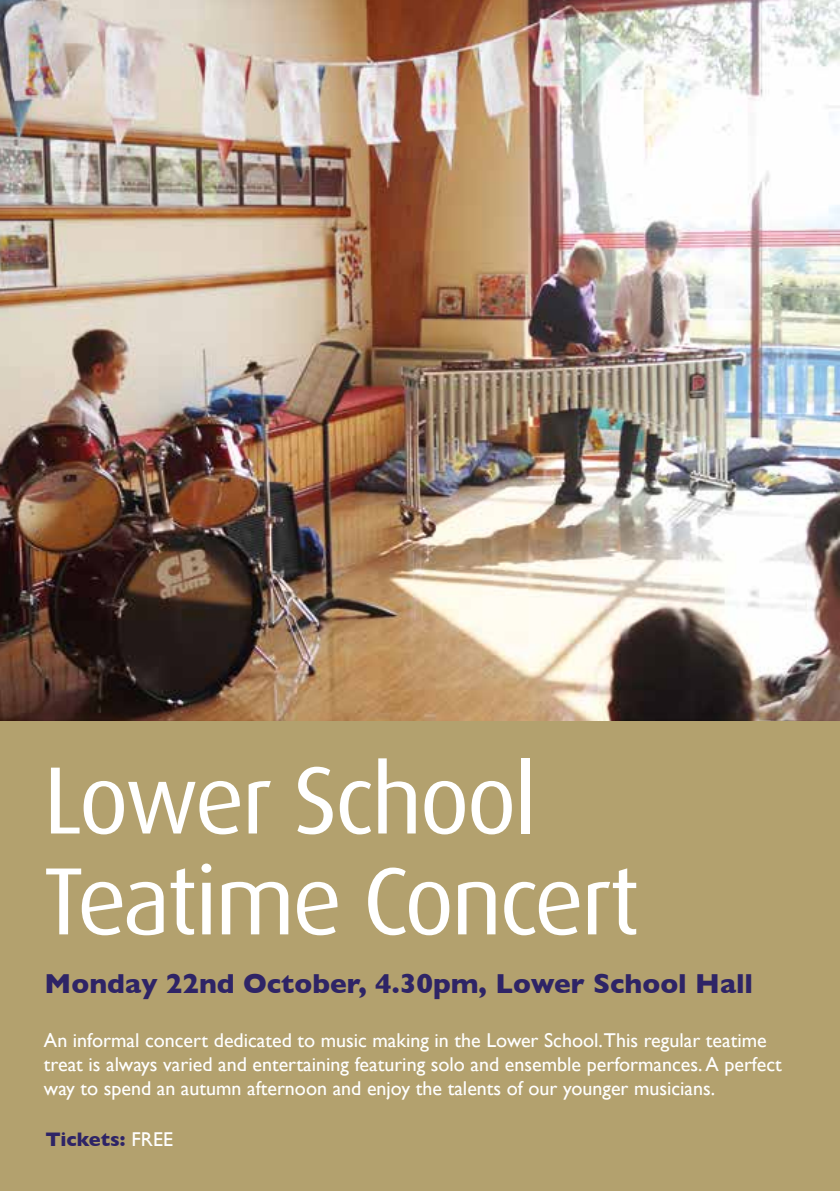
<style>
.page{position:relative;width:840px;height:1191px;background:#fff}
.page>*{position:absolute;margin:0;border:0;box-sizing:border-box;transform-origin:0 0}
.t1{font:95.6px/100.8px "Dax";letter-spacing:-.03em;color:#fff}
.t2{font:700 28px "Gill Sans";color:#2e2466}
.t3{font:20px/24px "Gill Sans";color:#fff}
.t4{font:700 20px "Gill Sans";color:#2e2466}
.s1{font-weight:400;color:#fff}
</style>
<div class="page">
<div style="left:0;top:595px;width:839px;height:596px;background:#b3a16e"></div>
<img style="left:0;top:0;width:839px;height:720px">
<h1 class="t1" style="left:43px;top:751px;width:597px">Lower School<br>Teatime Concert</h1>
<h2 class="t2" style="left:45px;top:961px;width:709px">Monday 22nd October, 4.30pm, Lower School Hall</h2>
<p class="t3" style="left:44px;top:1028px;width:738px">An informal concert dedicated to music making in the Lower School.This regular teatime treat is always varied and entertaining featuring solo and ensemble performances. A perfect way to spend an autumn afternoon and enjoy the talents of our younger musicians.</p>
<p class="t4" style="left:45px;top:1123px;width:129px">Tickets: <span class="s1">FREE</span></p>
</div>
